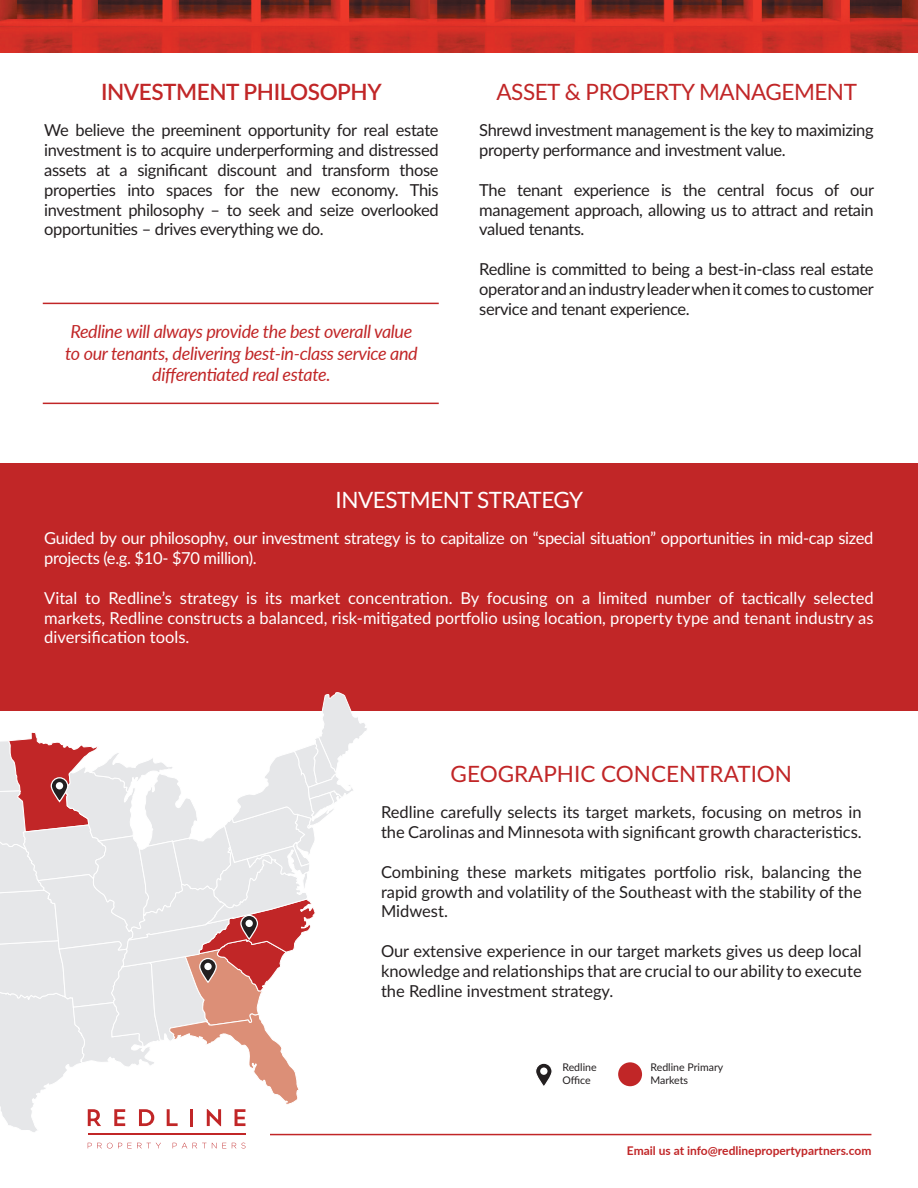
<style>
.page{position:relative;width:918px;height:1188px;background:#fff}
.page>*{position:absolute;margin:0;border:0;box-sizing:border-box;transform-origin:0 0}
.t1{font:22.5px "Lato";letter-spacing:-.02em;color:#c12627}
.t2{font:22.5px "Lato";color:#c12627}
.t3{font:600 22.5px "Lato";letter-spacing:-.02em;color:#c12627}
.t4{font:22.5px "Lato";letter-spacing:-.02em;color:#fff}
.t5{font:italic 18px/21.6px "Lato";letter-spacing:-.02em;color:#c12627;text-align:center}
.t6{font:16.5px/19.8px "Lato";letter-spacing:-.02em;color:#231f20;text-align:justify}
.t7{font:16.5px/19.8px "Lato";letter-spacing:-.02em;color:#fff}
.t8{font:16.5px/19.8px "Lato";color:#231f20}
.t9{font:700 12px "Lato";color:#c12627}
.t10{font:10.5px/12.8px "Lato";color:#231f20}
</style>
<div class="page">
<div style="left:0;top:464px;width:918px;height:247px;background:#c12627"></div>
<img style="left:0;top:0;width:399px;height:53px">
<img style="left:399px;top:0;width:519px;height:53px">
<hr style="left:43px;top:303px;width:396px;height:1px;background:#c12627">
<hr style="left:43px;top:403px;width:396px;height:1px;background:#c12627">
<div style="left:618px;top:1062px;width:24px;height:24px;background:#c12627;border-radius:50%"></div>
<svg style="left:536px;top:1063px;width:16px;height:23px"></svg>
<div style="left:535px;top:1063px;width:18px;height:24px;border:1px solid #fff;border-radius:8px"></div>
<div style="left:540px;top:1068px;width:8px;height:7px;background:#fff;border-radius:50%"></div>
<svg style="left:88px;top:1143px;width:34px;height:6px"></svg>
<svg style="left:128px;top:1143px;width:33px;height:5px"></svg>
<svg style="left:173px;top:1143px;width:14px;height:5px"></svg>
<svg style="left:193px;top:1143px;width:13px;height:5px"></svg>
<svg style="left:212px;top:1143px;width:14px;height:5px"></svg>
<svg style="left:232px;top:1143px;width:14px;height:6px"></svg>
<svg style="left:0;top:692px;width:368px;height:442px"></svg>
<hr style="left:88px;top:1134px;width:158px;height:1px;background:#c12627">
<hr style="left:270px;top:1134px;width:601px;height:1px;background:#c12627">
<h1 class="t3" style="left:101px;top:76px;width:282px">INVESTMENT PHILOSOPHY</h1>
<p class="t6" style="left:44px;top:120px;width:396px">We believe the preeminent opportunity for real estate investment is to acquire underperforming and distressed assets at a significant discount and transform those properties into spaces for the new economy. This investment philosophy – to seek and seize overlooked opportunities – drives everything we do.</p>
<p class="t5" style="left:65px;top:320px;width:354px">Redline will always provide the best overall value to our tenants, delivering best-in-class service and differentiated real estate.</p>
<h1 class="t1" style="left:496px;top:76px;width:362px">ASSET &amp; PROPERTY MANAGEMENT</h1>
<p class="t6" style="left:479px;top:120px;width:396px">Shrewd investment management is the key to maximizing property performance and investment value.</p>
<p class="t6" style="left:479px;top:179px;width:396px">The tenant experience is the central focus of our management approach, allowing us to attract and retain valued tenants.</p>
<p class="t6" style="left:479px;top:258px;width:396px">Redline is committed to being a best-in-class real estate operator and an industry leader when it comes to customer service and tenant experience.</p>
<h1 class="t4" style="left:336px;top:484px;width:249px">INVESTMENT STRATEGY</h1>
<p class="t7" style="left:44px;top:528px;width:831px">Guided by our philosophy, our investment strategy is to capitalize on “special situation” opportunities in mid-cap sized projects (e.g. $10- $70 million).</p>
<p class="t7" style="left:44px;top:587px;width:831px;text-align:justify">Vital to Redline’s strategy is its market concentration. By focusing on a limited number of tactically selected markets, Redline constructs a balanced, risk-mitigated portfolio using location, property type and tenant industry as diversification tools.</p>
<h1 class="t2" style="left:451px;top:758px;width:343px">GEOGRAPHIC CONCENTRATION</h1>
<p class="t8" style="left:381px;top:802px;width:482px">Redline carefully selects its target markets, focusing on metros in the Carolinas and Minnesota with significant growth characteristics.</p>
<p class="t6" style="left:381px;top:861px;width:482px">Combining these markets mitigates portfolio risk, balancing the rapid growth and volatility of the Southeast with the stability of the Midwest.</p>
<p class="t6" style="left:381px;top:940px;width:482px">Our extensive experience in our target markets gives us deep local knowledge and relationships that are crucial to our ability to execute the Redline investment strategy.</p>
<p class="t10" style="left:562px;top:1060px;width:36px">Redline<br>Office</p>
<p class="t10" style="left:651px;top:1060px;width:74px">Redline Primary<br>Markets</p>
<p class="t9" style="left:627px;top:1142px;width:246px">Email us at info@redlinepropertypartners.com</p>
</div>
